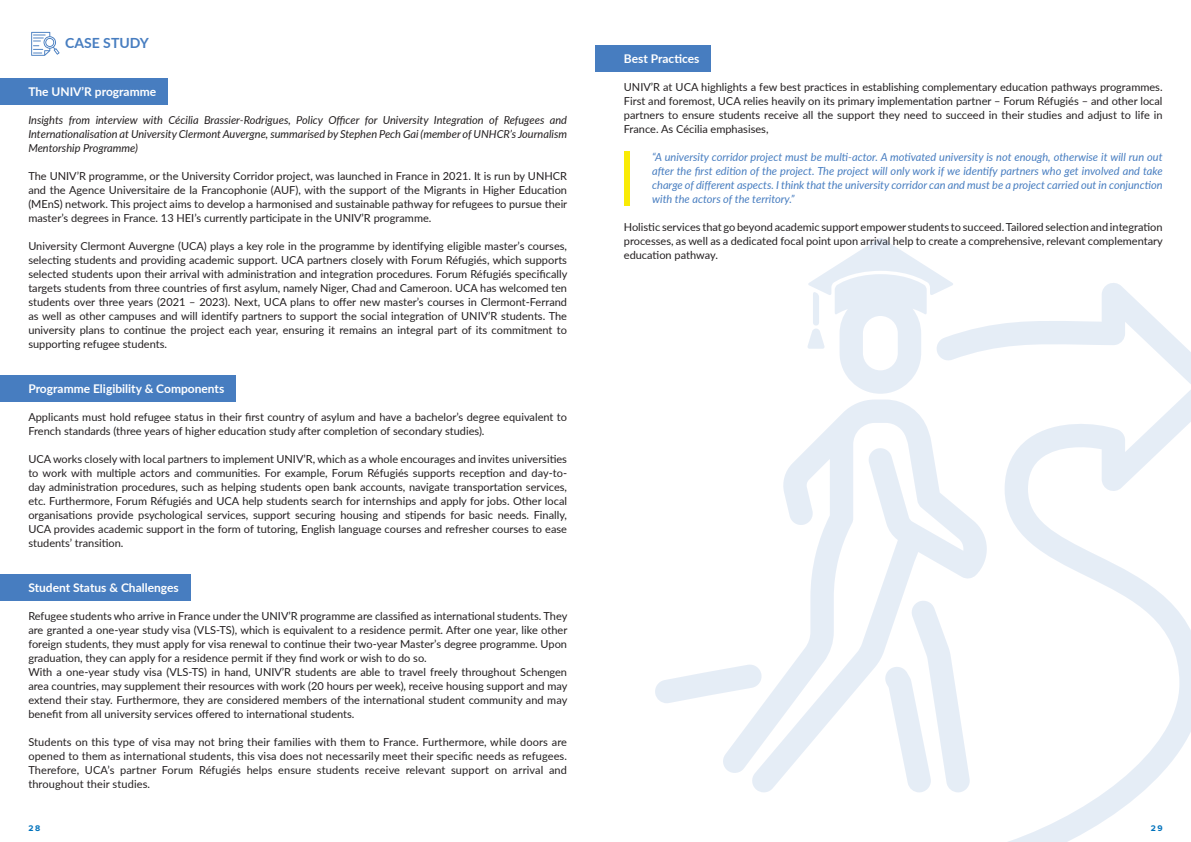
<style>
.page{position:relative;width:1191px;height:842px;background:#fff}
.page>*{position:absolute;margin:0;border:0;box-sizing:border-box;transform-origin:0 0}
.t1{font:700 14px "Lato";color:#477dc0}
.t2{font:700 12px "Lato";color:#fff}
.t3{font:11px/14px "Lato";color:#231f20;text-align:justify}
.t4{font:italic 11px/14px "Lato";color:#477dc0;text-align:justify}
.t5{font:italic 11px/14px "Lato";color:#231f20;text-align:justify}
.t6{font:700 8.5px "Proxima Nova";color:#0072bc}
</style>
<div class="page">
<div style="left:0;top:78px;width:167px;height:27px;background:#477dc0"></div>
<div style="left:0;top:375px;width:236px;height:27px;background:#477dc0"></div>
<div style="left:0;top:574px;width:190px;height:27px;background:#477dc0"></div>
<svg style="left:31px;top:32px;width:29px;height:24px"></svg>
<div style="left:595px;top:45px;width:116px;height:26px;background:#477dc0"></div>
<svg style="left:655px;top:670px;width:66px;height:33px"></svg>
<svg style="left:721px;top:399px;width:214px;height:393px"></svg>
<svg style="left:883px;top:599px;width:52px;height:193px"></svg>
<svg style="left:935px;top:283px;width:256px;height:559px"></svg>
<svg style="left:807px;top:238px;width:146px;height:156px"></svg>
<div style="left:624px;top:151px;width:6px;height:54px;background:#f9eb06"></div>
<p class="t1" style="left:65px;top:33px;width:85px">CASE STUDY</p>
<p class="t2" style="left:28px;top:83px;width:129px">The UNIV’R programme</p>
<p class="t5" style="left:28px;top:113px;width:540px">Insights from interview with Cécilia Brassier-Rodrigues, Policy Officer for University Integration of Refugees and Internationalisation at University Clermont Auvergne, summarised by Stephen Pech Gai (member of UNHCR’s Journalism Mentorship Programme)</p>
<p class="t3" style="left:28px;top:169px;width:540px">The UNIV’R programme, or the University Corridor project, was launched in France in 2021. It is run by UNHCR and the Agence Universitaire de la Francophonie (AUF), with the support of the Migrants in Higher Education (MEnS) network. This project aims to develop a harmonised and sustainable pathway for refugees to pursue their master’s degrees in France. 13 HEI’s currently participate in the UNIV’R programme.</p>
<p class="t3" style="left:28px;top:239px;width:540px">University Clermont Auvergne (UCA) plays a key role in the programme by identifying eligible master’s courses, selecting students and providing academic support. UCA partners closely with Forum Réfugiés, which supports selected students upon their arrival with administration and integration procedures. Forum Réfugiés specifically targets students from three countries of first asylum, namely Niger, Chad and Cameroon. UCA has welcomed ten students over three years (2021 – 2023). Next, UCA plans to offer new master’s courses in Clermont-Ferrand as well as other campuses and will identify partners to support the social integration of UNIV’R students. The university plans to continue the project each year, ensuring it remains an integral part of its commitment to supporting refugee students.</p>
<p class="t2" style="left:28px;top:380px;width:197px">Programme Eligibility &amp; Components</p>
<p class="t3" style="left:28px;top:410px;width:540px">Applicants must hold refugee status in their first country of asylum and have a bachelor’s degree equivalent to<br>French standards (three years of higher education study after completion of secondary studies).</p>
<p class="t3" style="left:28px;top:452px;width:540px">UCA works closely with local partners to implement UNIV’R, which as a whole encourages and invites universities to work with multiple actors and communities. For example, Forum Réfugiés supports reception and day-to&shy;day administration procedures, such as helping students open bank accounts, navigate transportation services, etc. Furthermore, Forum Réfugiés and UCA help students search for internships and apply for jobs. Other local organisations provide psychological services, support securing housing and stipends for basic needs. Finally, UCA provides academic support in the form of tutoring, English language courses and refresher courses to ease students’ transition.</p>
<p class="t2" style="left:28px;top:579px;width:152px">Student Status &amp; Challenges</p>
<p class="t3" style="left:28px;top:609px;width:540px;text-align:left">Refugee students who arrive in France under the UNIV’R programme are classified as international students. They are granted a one-year study visa (VLS-TS), which is equivalent to a residence permit. After one year, like other foreign students, they must apply for visa renewal to continue their two-year Master’s degree programme. Upon graduation, they can apply for a residence permit if they find work or wish to do so.<br>With a one-year study visa (VLS-TS) in hand, UNIV’R students are able to travel freely throughout Schengen area countries, may supplement their resources with work (20 hours per week), receive housing support and may extend their stay. Furthermore, they are considered members of the international student community and may benefit from all university services offered to international students.</p>
<p class="t3" style="left:28px;top:735px;width:540px">Students on this type of visa may not bring their families with them to France. Furthermore, while doors are opened to them as international students, this visa does not necessarily meet their specific needs as refugees.<br>Therefore, UCA’s partner Forum Réfugiés helps ensure students receive relevant support on arrival and throughout their studies.</p>
<p class="t2" style="left:624px;top:49px;width:77px">Best Practices</p>
<p class="t3" style="left:624px;top:79px;width:540px">UNIV’R at UCA highlights a few best practices in establishing complementary education pathways programmes.<br>First and foremost, UCA relies heavily on its primary implementation partner – Forum Réfugiés – and other local partners to ensure students receive all the support they need to succeed in their studies and adjust to life in France. As Cécilia emphasises,</p>
<p class="t4" style="left:652px;top:149px;width:512px">“A university corridor project must be multi-actor. A motivated university is not enough, otherwise it will run out after the first edition of the project. The project will only work if we identify partners who get involved and take charge of different aspects. I think that the university corridor can and must be a project carried out in conjunction with the actors of the territory.”</p>
<p class="t3" style="left:624px;top:219px;width:540px">Holistic services that go beyond academic support empower students to succeed. Tailored selection and integration processes, as well as a dedicated focal point upon arrival help to create a comprehensive, relevant complementary education pathway.</p>
<p class="t6" style="left:28px;top:823px;width:13px">28</p>
<p class="t6" style="left:1150px;top:823px;width:13px">29</p>
</div>
